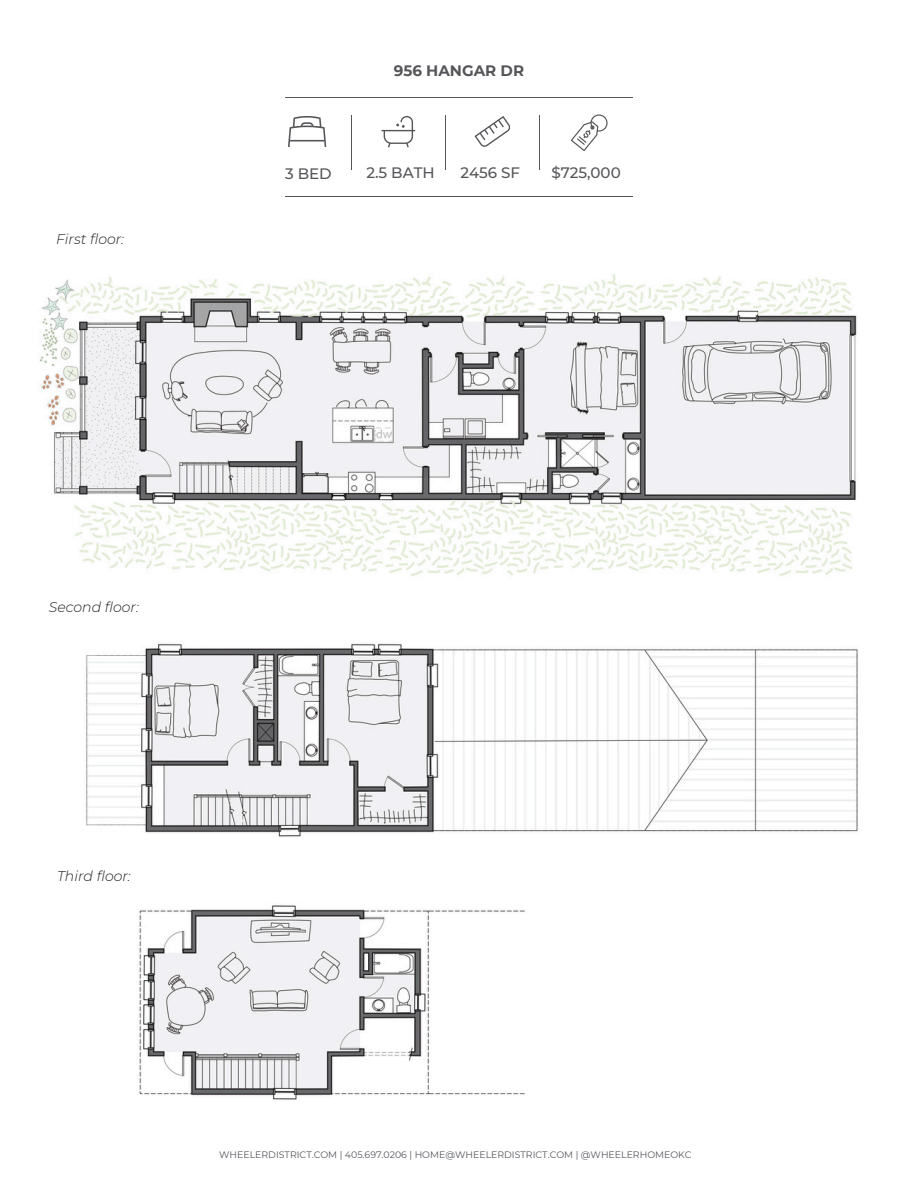
<style>
.page{position:relative;width:918px;height:1188px;background:#fff}
.page>*{position:absolute;margin:0;border:0;box-sizing:border-box;transform-origin:0 0}
.t1{font:500 15.15px "Montserrat";color:#565559}
.t2{font:700 15.15px "Montserrat";color:#565559}
.t3{font:italic 300 14.1px "Montserrat";color:#231f20}
.t4{font:9.3px "Montserrat";color:#54565b}
</style>
<div class="page">
<hr style="left:285px;top:98px;width:348px;height:1px;background:#565559">
<img style="left:39px;top:196px;width:818px;height:380px">
<svg style="left:288px;top:116px;width:38px;height:31px"></svg>
<hr style="left:351px;top:116px;width:1px;height:54px;background:#565559">
<svg style="left:382px;top:116px;width:33px;height:31px"></svg>
<hr style="left:446px;top:116px;width:1px;height:54px;background:#565559">
<svg style="left:474px;top:116px;width:36px;height:31px"></svg>
<svg style="left:571px;top:114px;width:37px;height:37px"></svg>
<hr style="left:539px;top:116px;width:1px;height:54px;background:#565559">
<hr style="left:285px;top:197px;width:348px;height:1px;background:#565559">
<img style="left:86px;top:643px;width:772px;height:194px">
<img style="left:139px;top:905px;width:386px;height:195px">
<p class="t3" style="left:56px;top:230px;width:70px">First floor:</p>
<h3 class="t2" style="left:394px;top:61px;width:132px">956 HANGAR DR</h3>
<h3 class="t1" style="left:285px;top:164px;width:48px">3 BED</h3>
<p class="t1" style="left:461px;top:163px;width:61px">2456 SF</p>
<h3 class="t1" style="left:551px;top:163px;width:71px">$725,000</h3>
<h1 class="t1" style="left:366px;top:163px;width:70px">2.5 BATH</h1>
<h2 class="t3" style="left:49px;top:599px;width:92px">Second floor:</h2>
<p class="t3" style="left:57px;top:867px;width:75px">Third floor:</p>
<p class="t4" style="left:219px;top:1149px;width:474px">WHEELERDISTRICT.COM | 405.697.0206 | HOME@WHEELERDISTRICT.COM | @WHEELERHOMEOKC</p>
</div>
